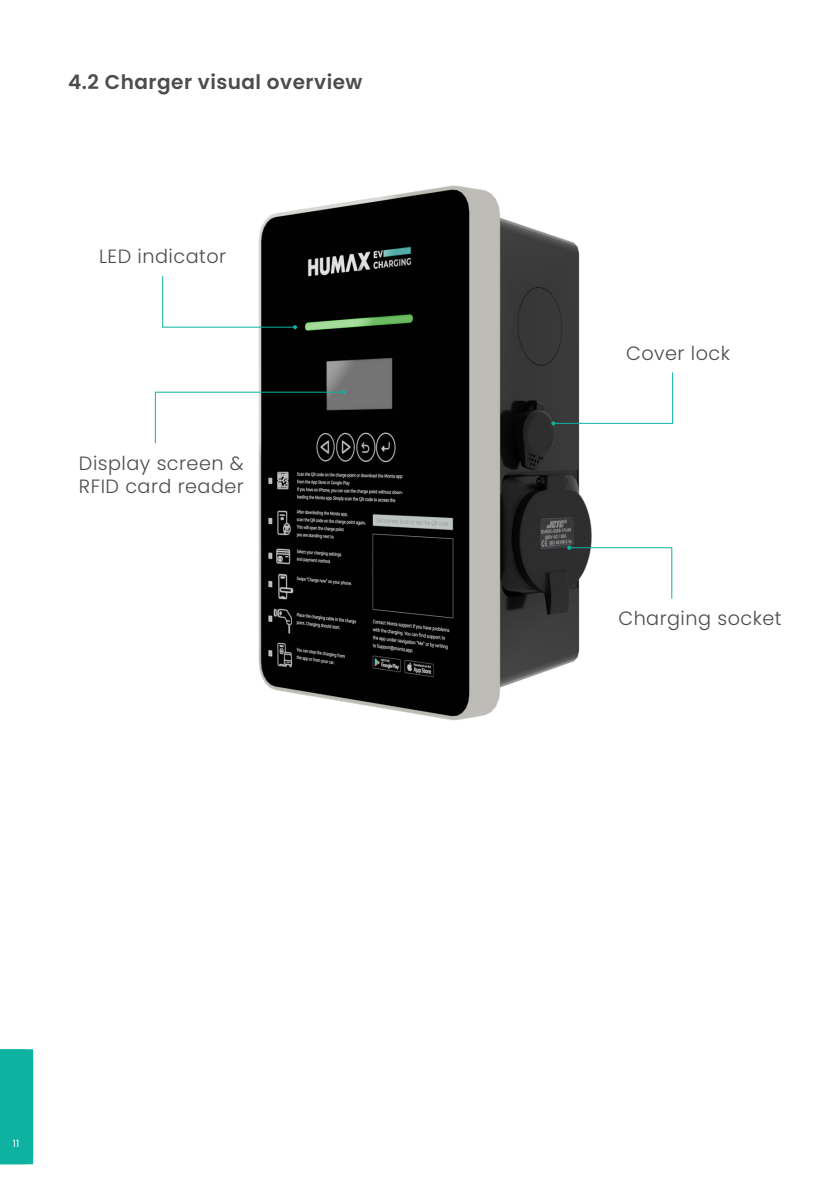
<style>
.page{position:relative;width:840px;height:1191px;background:#fff}
.page>*{position:absolute;margin:0;border:0;box-sizing:border-box;transform-origin:0 0}
.t1{font:600 20px "Poppins";letter-spacing:.025em;color:#4b4c4d}
.t2{font:300 19.2px "Poppins";letter-spacing:.025em;color:#4b4c4d}
.t3{font:10px "Poppins";color:#fff}
</style>
<div class="page">
<div style="left:0;top:1049px;width:33px;height:115px;background:#0eb2a1"></div>
<img style="left:258px;top:185px;width:334px;height:536px">
<svg style="left:154px;top:390px;width:192px;height:54px"></svg>
<svg style="left:567px;top:546px;width:105px;height:53px"></svg>
<svg style="left:551px;top:371px;width:122px;height:54px"></svg>
<svg style="left:162px;top:275px;width:135px;height:54px"></svg>
<p class="t1" style="left:68px;top:70px;width:296px">4.2 Charger visual overview</p>
<p class="t2" style="left:99px;top:245px;width:129px">LED indicator</p>
<p class="t2" style="left:79px;top:452px;width:166px">Display screen &amp;</p>
<p class="t2" style="left:79px;top:475px;width:166px">RFID card reader</p>
<p class="t3" style="left:13px;top:1137px;width:8px">11</p>
<p class="t2" style="left:625px;top:342px;width:105px">Cover lock</p>
<p class="t2" style="left:618px;top:607px;width:165px">Charging socket</p>
</div>
